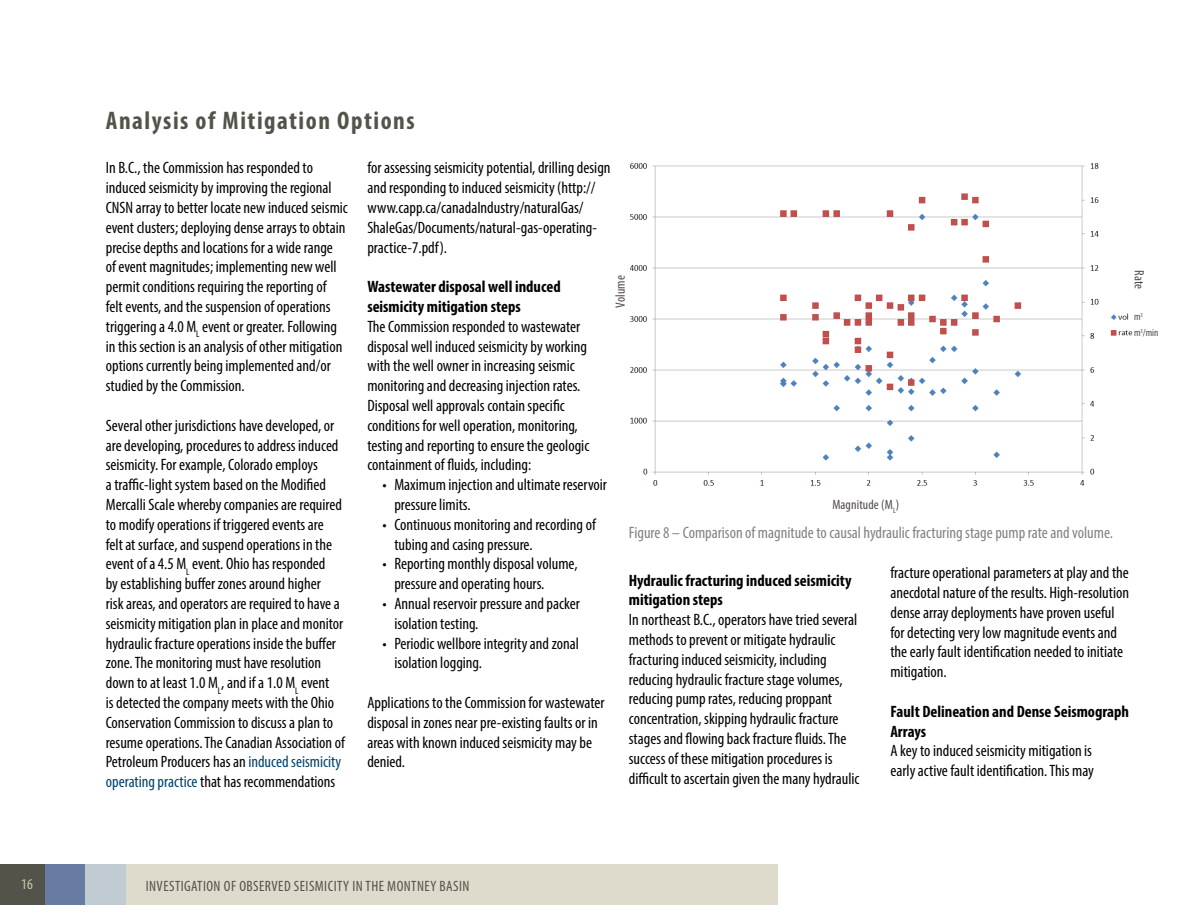
<style>
.page{position:relative;width:1188px;height:918px;background:#fff}
.page>*{position:absolute;margin:0;border:0;box-sizing:border-box;transform-origin:0 0}
.t1{font:700 condensed 25.5px "Myriad Pro";letter-spacing:.06em;color:#54534a}
.t2{font:condensed 16.5px/19.8px "Myriad Pro";color:#000}
.t3{font:700 condensed 16.5px/19.8px "Myriad Pro";color:#000}
.t4{font:condensed 16.5px "Myriad Pro";color:#808285}
.t5{font:condensed 15px "Myriad Pro";letter-spacing:.03em;color:#54534a}
.t6{font:condensed 15px "Myriad Pro";color:#cdc8b1}
.t7{font:condensed 13.5px "Myriad Pro";letter-spacing:.01em;color:#524b48}
.t8{font:condensed 10.5px "Myriad Pro";color:#524b48}
.s1{color:#00446a}
</style>
<div class="page">
<div style="left:0;top:864px;width:45px;height:41px;background:#54534a"></div>
<div style="left:45px;top:864px;width:41px;height:41px;background:#687ba2"></div>
<div style="left:86px;top:864px;width:692px;height:41px;background:#dedbcc"></div>
<div style="left:86px;top:864px;width:40px;height:41px;background:#c0cbd2"></div>
<img style="left:629px;top:163px;width:504px;height:323px">
<h1 class="t1" style="left:106px;top:104px;width:310px">Analysis of Mitigation Options</h1>
<p class="t2" style="left:106px;top:158px;width:244px">In B.C., the Commission has responded to induced seismicity by improving the regional CNSN array to better locate new induced seismic event clusters; deploying dense arrays to obtain precise depths and locations for a wide range<br>of event magnitudes; implementing new well permit conditions requiring the reporting of<br>felt events, and the suspension of operations triggering a 4.0 M<sub>L</sub> event or greater. Following in this section is an analysis of other mitigation options currently being implemented and/or studied by the Commission.</p>
<p class="t2" style="left:106px;top:415px;width:241px">Several other jurisdictions have developed, or are developing, procedures to address induced seismicity. For example, Colorado employs<br>a traffic-light system based on the Modified Mercalli Scale whereby companies are required to modify operations if triggered events are felt at surface, and suspend operations in the event of a 4.5 M<sub>L</sub> event. Ohio has responded<br>by establishing buffer zones around higher<br>risk areas, and operators are required to have a seismicity mitigation plan in place and monitor hydraulic fracture operations inside the buffer zone. The monitoring must have resolution down to at least 1.0 M<sub>L</sub>, and if a 1.0 M<sub>L</sub> event<br>is detected the company meets with the Ohio Conservation Commission to discuss a plan to resume operations. The Canadian Association of Petroleum Producers has an <span class="s1">induced seismicity operating practice</span> that has recommendations</p>
<p class="t2" style="left:367px;top:158px;width:245px">for assessing seismicity potential, drilling design and responding to induced seismicity (http:// www.capp.ca/canadaIndustry/naturalGas/ ShaleGas/Documents/natural-gas-operating&shy;practice-7.pdf).</p>
<p class="t3" style="left:367px;top:277px;width:195px">Wastewater disposal well induced seismicity mitigation steps</p>
<p class="t2" style="left:367px;top:316px;width:224px">The Commission responded to wastewater disposal well induced seismicity by working with the well owner in increasing seismic monitoring and decreasing injection rates.<br>Disposal well approvals contain specific conditions for well operation, monitoring, testing and reporting to ensure the geologic containment of fluids, including:</p>
<p class="t2" style="left:394px;top:475px;width:214px;text-indent:-12px">• Maximum injection and ultimate reservoir pressure limits.</p>
<p class="t2" style="left:394px;top:514px;width:203px;text-indent:-12px">• Continuous monitoring and recording of tubing and casing pressure.</p>
<p class="t2" style="left:394px;top:554px;width:185px;text-indent:-12px">• Reporting monthly disposal volume, pressure and operating hours.</p>
<p class="t2" style="left:394px;top:594px;width:187px;text-indent:-12px">• Annual reservoir pressure and packer isolation testing.</p>
<p class="t2" style="left:394px;top:633px;width:186px;text-indent:-12px">• Periodic wellbore integrity and zonal isolation logging.</p>
<p class="t2" style="left:367px;top:693px;width:239px">Applications to the Commission for wastewater disposal in zones near pre-existing faults or in areas with known induced seismicity may be denied.</p>
<p class="t7" style="left:612px;top:308px;width:34px;rotate:-90deg">Volume</p>
<p class="t7" style="left:1147px;top:270px;width:21px;rotate:90deg">Rate</p>
<p class="t8" style="left:1134px;top:311px;width:10px">m<sup>3</sup></p>
<p class="t8" style="left:1134px;top:327px;width:26px">m<sup>3</sup>/min</p>
<p class="t7" style="left:832px;top:496px;width:68px">Magnitude (M<sub>L</sub>)</p>
<p class="t4" style="left:629px;top:522px;width:486px">Figure 8 – Comparison of magnitude to causal hydraulic fracturing stage pump rate and volume.</p>
<p class="t2" style="left:890px;top:563px;width:240px">fracture operational parameters at play and the anecdotal nature of the results. High-resolution dense array deployments have proven useful for detecting very low magnitude events and the early fault identification needed to initiate mitigation.</p>
<p class="t3" style="left:890px;top:701px;width:240px">Fault Delineation and Dense Seismograph<br>Arrays</p>
<p class="t2" style="left:890px;top:741px;width:205px">A key to induced seismicity mitigation is early active fault identification. This may</p>
<p class="t3" style="left:629px;top:570px;width:224px">Hydraulic fracturing induced seismicity mitigation steps</p>
<p class="t2" style="left:629px;top:610px;width:232px">In northeast B.C., operators have tried several methods to prevent or mitigate hydraulic fracturing induced seismicity, including reducing hydraulic fracture stage volumes, reducing pump rates, reducing proppant concentration, skipping hydraulic fracture stages and flowing back fracture fluids. The success of these mitigation procedures is difficult to ascertain given the many hydraulic</p>
<p class="t6" style="left:21px;top:875px;width:13px">16</p>
<p class="t5" style="left:146px;top:877px;width:325px">INVESTIGATION OF OBSERVED SEISMICITY IN THE MONTNEY BASIN</p>
</div>
